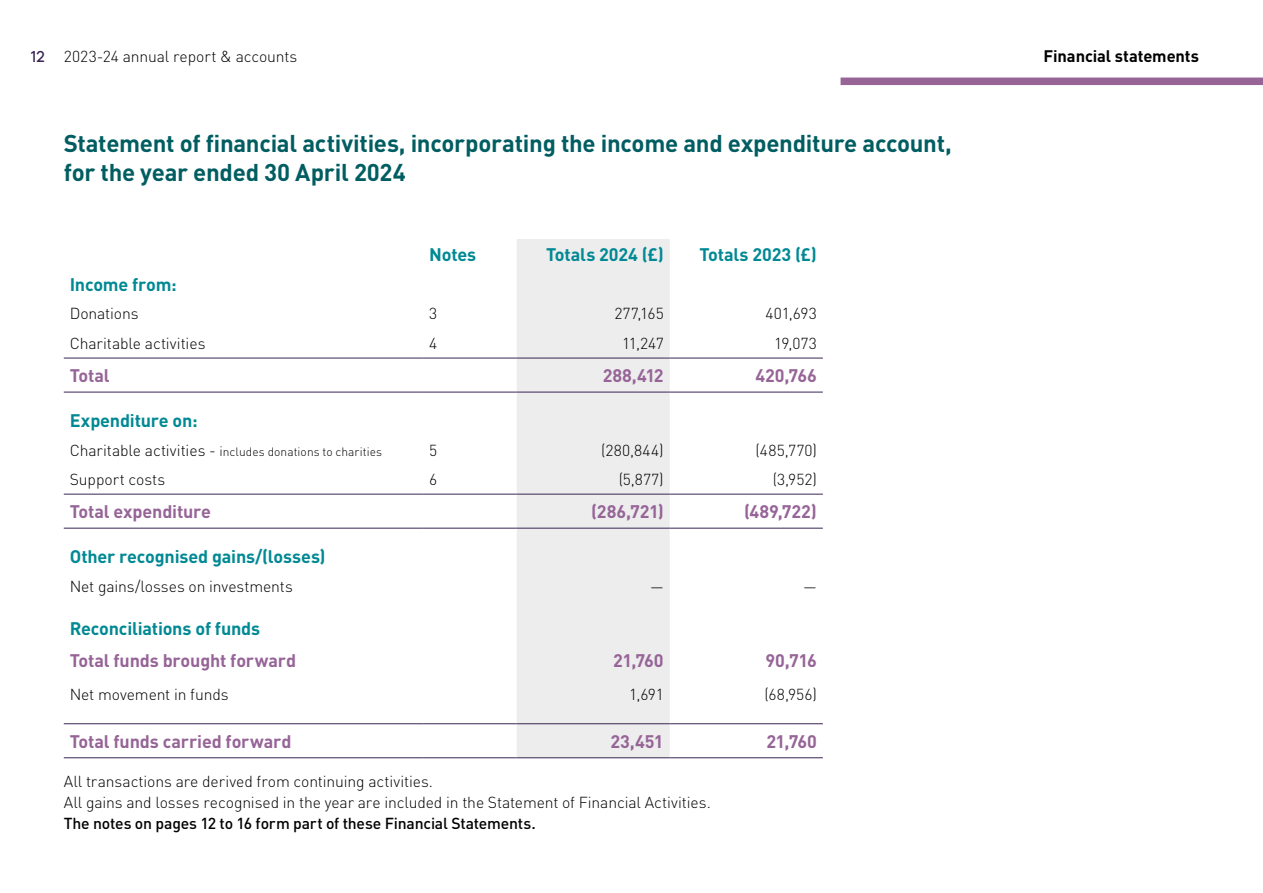
<style>
.page{position:relative;width:1263px;height:893px;background:#fff}
.page>*{position:absolute;margin:0;border:0;box-sizing:border-box;transform-origin:0 0}
.t1{font:700 24px/28.5px "DIN Pro";letter-spacing:-.01em;color:#005d61}
.t2{font:700 18px "DIN Pro";letter-spacing:-.01em;color:#966497}
.t3{font:700 18px "DIN Pro";letter-spacing:-.01em;color:#008994}
.t4{font:700 16.5px "DIN Pro";letter-spacing:-.005em;color:#000}
.t5{font:300 15.75px/21px "DIN Pro";letter-spacing:-.005em;color:#000}
.t6{font:500 15.75px "DIN Pro";letter-spacing:-.01em;color:#000}
.t7{font:300 12px "DIN Pro";letter-spacing:.005em;color:#000}
.s1{font-family:"Brown LL";font-weight:400;color:#3a2553}
.s2{font-size:15.75px}
.s3{font-size:13.5px}
</style>
<div class="page">
<div style="left:840px;top:78px;width:423px;height:7px;background:#966497"></div>
<div style="left:517px;top:239px;width:153px;height:518px;background:#ededed"></div>
<hr style="left:64px;top:358px;width:359px;height:1px;background:#3a2553">
<hr style="left:423px;top:358px;width:94px;height:1px;background:#3a2553">
<hr style="left:517px;top:358px;width:153px;height:1px;background:#3a2553">
<hr style="left:670px;top:358px;width:153px;height:1px;background:#3a2553">
<hr style="left:64px;top:392px;width:359px;height:1px;background:#3a2553">
<hr style="left:423px;top:392px;width:94px;height:1px;background:#3a2553">
<hr style="left:517px;top:392px;width:153px;height:1px;background:#3a2553">
<hr style="left:670px;top:392px;width:153px;height:1px;background:#3a2553">
<hr style="left:64px;top:494px;width:359px;height:1px;background:#3a2553">
<hr style="left:423px;top:494px;width:94px;height:1px;background:#3a2553">
<hr style="left:517px;top:494px;width:153px;height:1px;background:#3a2553">
<hr style="left:670px;top:494px;width:153px;height:1px;background:#3a2553">
<hr style="left:64px;top:528px;width:359px;height:1px;background:#3a2553">
<hr style="left:423px;top:528px;width:94px;height:1px;background:#3a2553">
<hr style="left:517px;top:528px;width:153px;height:1px;background:#3a2553">
<hr style="left:670px;top:528px;width:153px;height:1px;background:#3a2553">
<hr style="left:64px;top:723px;width:359px;height:1px;background:#3a2553">
<hr style="left:423px;top:723px;width:94px;height:1px;background:#3a2553">
<hr style="left:64px;top:757px;width:359px;height:1px;background:#3a2553">
<hr style="left:423px;top:757px;width:94px;height:1px;background:#3a2553">
<hr style="left:517px;top:723px;width:153px;height:1px;background:#3a2553">
<hr style="left:670px;top:723px;width:153px;height:1px;background:#3a2553">
<hr style="left:517px;top:757px;width:153px;height:1px;background:#3a2553">
<hr style="left:670px;top:757px;width:153px;height:1px;background:#3a2553">
<p class="t5" style="left:31px;top:45px;width:268px"><span class="s1">12</span> 2023-24 annual report &amp; accounts</p>
<p class="t4" style="left:1043px;top:44px;width:157px">Financial statements</p>
<h1 class="t1" style="left:64px;top:128px;width:889px">Statement of financial activities, incorporating the income and expenditure account, for the year ended 30 April 2024</h1>
<p class="t3" style="left:429px;top:242px;width:49px">Notes</p>
<p class="t3" style="left:546px;top:242px;width:119px">Totals 2024 (£)</p>
<p class="t3" style="left:699px;top:242px;width:119px">Totals 2023 (£)</p>
<p class="t3" style="left:70px;top:272px;width:109px">Income from:</p>
<p class="t5" style="left:70px;top:303px;width:70px">Donations</p>
<p class="t5" style="left:429px;top:303px;width:10px">3</p>
<p class="t5" style="left:614px;top:303px;width:51px">277,165</p>
<p class="t5" style="left:765px;top:303px;width:53px">401,693</p>
<p class="t5" style="left:70px;top:332px;width:137px">Charitable activities</p>
<p class="t5" style="left:429px;top:332px;width:10px">4</p>
<p class="t5" style="left:622px;top:332px;width:43px">11,247</p>
<p class="t5" style="left:774px;top:332px;width:44px">19,073</p>
<p class="t2" style="left:70px;top:363px;width:42px">Total</p>
<p class="t2" style="left:603px;top:363px;width:63px">288,412</p>
<p class="t2" style="left:755px;top:363px;width:63px">420,766</p>
<p class="t3" style="left:70px;top:408px;width:129px">Expenditure on:</p>
<p class="t7" style="left:70px;top:443px;width:314px"><span class="s2">Charitable activities -</span> <span class="s3">i</span>ncludes donations to charities</p>
<p class="t5" style="left:429px;top:439px;width:10px">5</p>
<p class="t5" style="left:601px;top:439px;width:64px">(280,844)</p>
<p class="t5" style="left:755px;top:439px;width:63px">(485,770)</p>
<p class="t5" style="left:70px;top:468px;width:97px">Support costs</p>
<p class="t5" style="left:429px;top:468px;width:10px">6</p>
<p class="t5" style="left:619px;top:468px;width:47px">(5,877)</p>
<p class="t5" style="left:773px;top:468px;width:46px">(3,952)</p>
<p class="t2" style="left:70px;top:499px;width:143px">Total expenditure</p>
<p class="t2" style="left:591px;top:499px;width:74px">(286,721)</p>
<p class="t2" style="left:744px;top:499px;width:74px">(489,722)</p>
<p class="t3" style="left:70px;top:544px;width:257px">Other recognised gains/(losses)</p>
<p class="t5" style="left:70px;top:575px;width:225px">Net gains/losses on investments</p>
<p class="t5" style="left:650px;top:575px;width:15px">—</p>
<p class="t5" style="left:803px;top:575px;width:15px">—</p>
<p class="t3" style="left:70px;top:616px;width:192px">Reconciliations of funds</p>
<p class="t2" style="left:70px;top:648px;width:228px">Total funds brought forward</p>
<p class="t2" style="left:613px;top:648px;width:52px">21,760</p>
<p class="t2" style="left:766px;top:648px;width:53px">90,716</p>
<p class="t5" style="left:70px;top:683px;width:160px">Net movement in funds</p>
<p class="t5" style="left:629px;top:683px;width:36px">1,691</p>
<p class="t5" style="left:764px;top:683px;width:54px">(68,956)</p>
<p class="t2" style="left:70px;top:729px;width:223px">Total funds carried forward</p>
<p class="t2" style="left:610px;top:729px;width:55px">23,451</p>
<p class="t2" style="left:766px;top:729px;width:52px">21,760</p>
<p class="t5" style="left:64px;top:770px;width:648px">All transactions are derived from continuing activities.<br>All gains and losses recognised in the year are included in the Statement of Financial Activities.</p>
<p class="t6" style="left:64px;top:813px;width:473px">The notes on pages 12 to 16 form part of these Financial Statements.</p>
</div>
